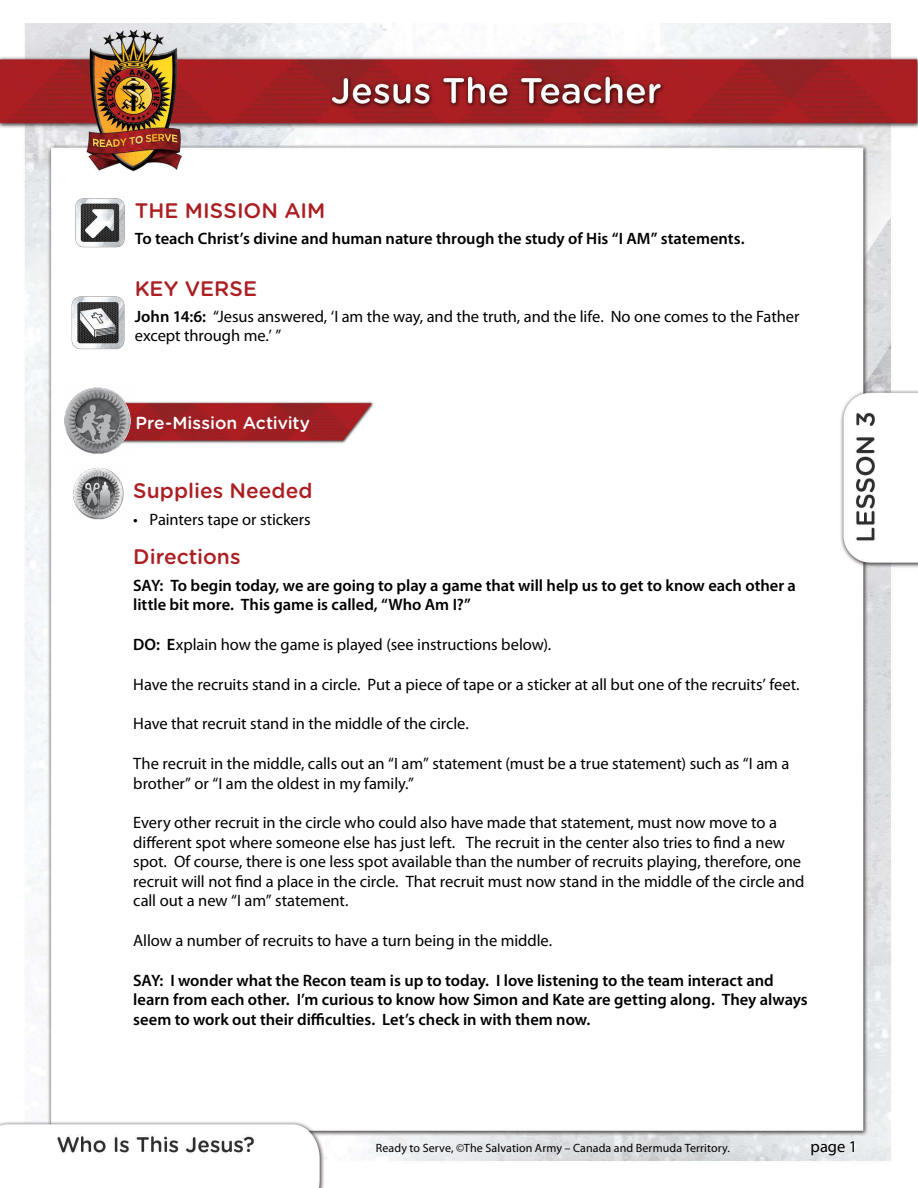
<style>
.page{position:relative;width:918px;height:1188px;background:#fff}
.page>*{position:absolute;margin:0;border:0;box-sizing:border-box;transform-origin:0 0}
.t1{font:500 21px "Gotham Rounded";color:#ab1f23}
.t2{font:500 17.4px "Gotham Rounded";color:#fff}
.t3{font:16.5px/19.5px "Myriad Pro";letter-spacing:-.005em;color:#000}
.t4{font:600 16.5px/19.5px "Myriad Pro";color:#000}
.t5{font:12px "Myriad Pro";letter-spacing:.01em;color:#000}
.s1{font-weight:600}
</style>
<div class="page">
<img style="left:0;top:23px;width:918px;height:1165px">
<img style="left:69px;top:294px;width:58px;height:56px">
<img style="left:73px;top:196px;width:54px;height:52px">
<img style="left:134px;top:398px;width:240px;height:45px">
<img style="left:63px;top:385px;width:71px;height:72px">
<img style="left:71px;top:463px;width:55px;height:56px">
<p class="t1" style="left:135px;top:195px;width:192px">THE MISSION AIM</p>
<p class="t4" style="left:135px;top:228px;width:611px">To teach Christ’s divine and human nature through the study of His “I AM” statements.</p>
<p class="t1" style="left:135px;top:273px;width:124px">KEY VERSE</p>
<p class="t3" style="left:135px;top:306px;width:666px"><span class="s1">John 14:6:</span> “Jesus answered, ‘I am the way, and the truth, and the life. No one comes to the Father except through me.’ ”</p>
<p class="t2" style="left:136px;top:410px;width:176px">Pre-Mission Activity</p>
<p class="t1" style="left:133px;top:476px;width:181px">Supplies Needed</p>
<p class="t3" style="left:133px;top:509px;width:179px">• Painters tape or stickers</p>
<p class="t1" style="left:133px;top:542px;width:109px">Directions</p>
<p class="t4" style="left:133px;top:575px;width:664px">SAY: To begin today, we are going to play a game that will help us to get to know each other a little bit more. This game is called, “Who Am I?”</p>
<p class="t3" style="left:133px;top:634px;width:419px"><span class="s1">DO: E</span>xplain how the game is played (see instructions below).</p>
<p class="t3" style="left:133px;top:674px;width:668px">Have the recruits stand in a circle. Put a piece of tape or a sticker at all but one of the recruits’ feet.</p>
<p class="t3" style="left:133px;top:714px;width:337px">Have that recruit stand in the middle of the circle.</p>
<p class="t3" style="left:133px;top:754px;width:658px">The recruit in the middle, calls out an “I am” statement (must be a true statement) such as “I am a brother” or “I am the oldest in my family.”</p>
<p class="t3" style="left:133px;top:813px;width:673px">Every other recruit in the circle who could also have made that statement, must now move to a different spot where someone else has just left. The recruit in the center also tries to find a new spot. Of course, there is one less spot available than the number of recruits playing, therefore, one recruit will not find a place in the circle. That recruit must now stand in the middle of the circle and call out a new “I am” statement.</p>
<p class="t3" style="left:133px;top:931px;width:420px">Allow a number of recruits to have a turn being in the middle.</p>
<p class="t4" style="left:133px;top:970px;width:676px">SAY: I wonder what the Recon team is up to today. I love listening to the team interact and learn from each other. I’m curious to know how Simon and Kate are getting along. They always seem to work out their difficulties. Let’s check in with them now.</p>
<p class="t5" style="left:376px;top:1141px;width:356px">Ready to Serve, ©The Salvation Army – Canada and Bermuda Territory.</p>
<p class="t3" style="left:811px;top:1136px;width:48px">page 1</p>
</div>
